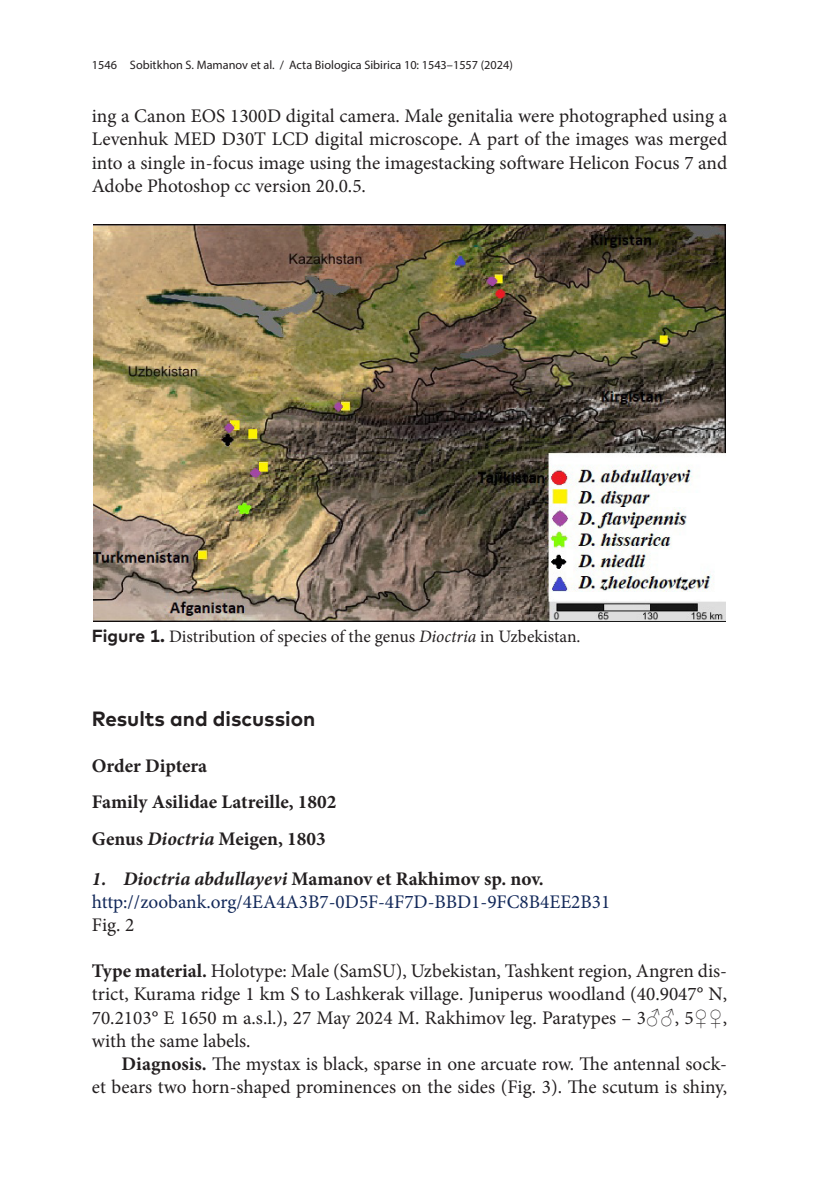
<style>
.page{position:relative;width:819px;height:1191px;background:#fff}
.page>*{position:absolute;margin:0;border:0;box-sizing:border-box;transform-origin:0 0}
.H_-_1_level{font:700 20.65px "Mark";color:#231f20}
.Body_text{font:19.25px/23.1px "Minion Pro";letter-spacing:-.005em;color:#231f20;text-align:justify}
.Body_text_-_no_inden{font:19.25px/23.1px "Minion Pro";color:#231f20;text-align:justify}
.H_-_3_level{font:700 19.25px "Minion Pro";color:#231f20}
.TT_-_LSID{font:19.25px "Minion Pro";color:#122859}
.TT_-_Fig-Tab_Citatio{font:19.25px "Minion Pro";color:#231f20}
.FIG_-_Caption{font:17.5px "Minion Pro";letter-spacing:-.005em;color:#231f20}
.t1{font:12.25px "Myriad Pro";color:#231f20}
.s1{font-family:"Mark";font-weight:700}
.s2{font-style:italic}
.s3{font-weight:700}
.s4{font-family:"Times New Roman"}
</style>
<div class="page">
<img style="left:93px;top:224px;width:632px;height:397px">
<p class="t1" style="left:92px;top:57px;width:422px">1546 Sobitkhon S. Mamanov et al. / Acta Biologica Sibirica 10: 1543–1557 (2024)</p>
<p class="Body_text" style="left:92px;top:105px;width:637px">ing a Canon EOS 1300D digital camera. Male genitalia were photographed using a Levenhuk MED D30T LCD digital microscope. A part of the images was merged into a single in-focus image using the imagestacking software Helicon Focus 7 and Adobe Photoshop cc version 20.0.5.</p>
<p class="FIG_-_Caption" style="left:92px;top:624px;width:490px"><span class="s1">Figure 1.</span> Distribution of species of the genus <span class="s2">Dioctria</span> in Uzbekistan.</p>
<p class="H_-_1_level" style="left:92px;top:705px;width:225px">Results and discussion</p>
<p class="H_-_3_level" style="left:92px;top:752px;width:117px">Order Diptera</p>
<p class="H_-_3_level" style="left:92px;top:788px;width:246px">Family Asilidae Latreille, 1802</p>
<p class="H_-_3_level" style="left:92px;top:825px;width:235px">Genus <span class="s2">Dioctria</span> Meigen, 1803</p>
<p class="H_-_3_level" style="left:92px;top:865px;width:453px"><span class="s2">1. Dioctria abdullayevi</span> Mamanov et Rakhimov sp. nov.</p>
<p class="TT_-_LSID" style="left:92px;top:889px;width:520px">http://zoobank.org/4EA4A3B7-0D5F-4F7D-BBD1-9FC8B4EE2B31</p>
<p class="TT_-_Fig-Tab_Citatio" style="left:92px;top:912px;width:44px">Fig. 2</p>
<p class="Body_text_-_no_inden" style="left:92px;top:959px;width:636px"><span class="s3">Type material.</span> Holotype: Male (SamSU), Uzbekistan, Tashkent region, Angren dis&shy;trict, Kurama ridge 1 km S to Lashkerak village. Juniperus woodland (40.9047° N, 70.2103° E 1650 m a.s.l.), 27 May 2024 M. Rakhimov leg. Paratypes – 3<span class="s4">♂♂</span>, 5<span class="s4">♀♀</span>, with the same labels.</p>
<p class="Body_text" style="left:92px;top:1052px;width:636px;text-align:right"><span class="s3">Diagnosis.</span> The mystax is black, sparse in one arcuate row. The antennal sock-<br>et bears two horn-shaped prominences on the sides (Fig. 3). The scutum is shiny,</p>
</div>
